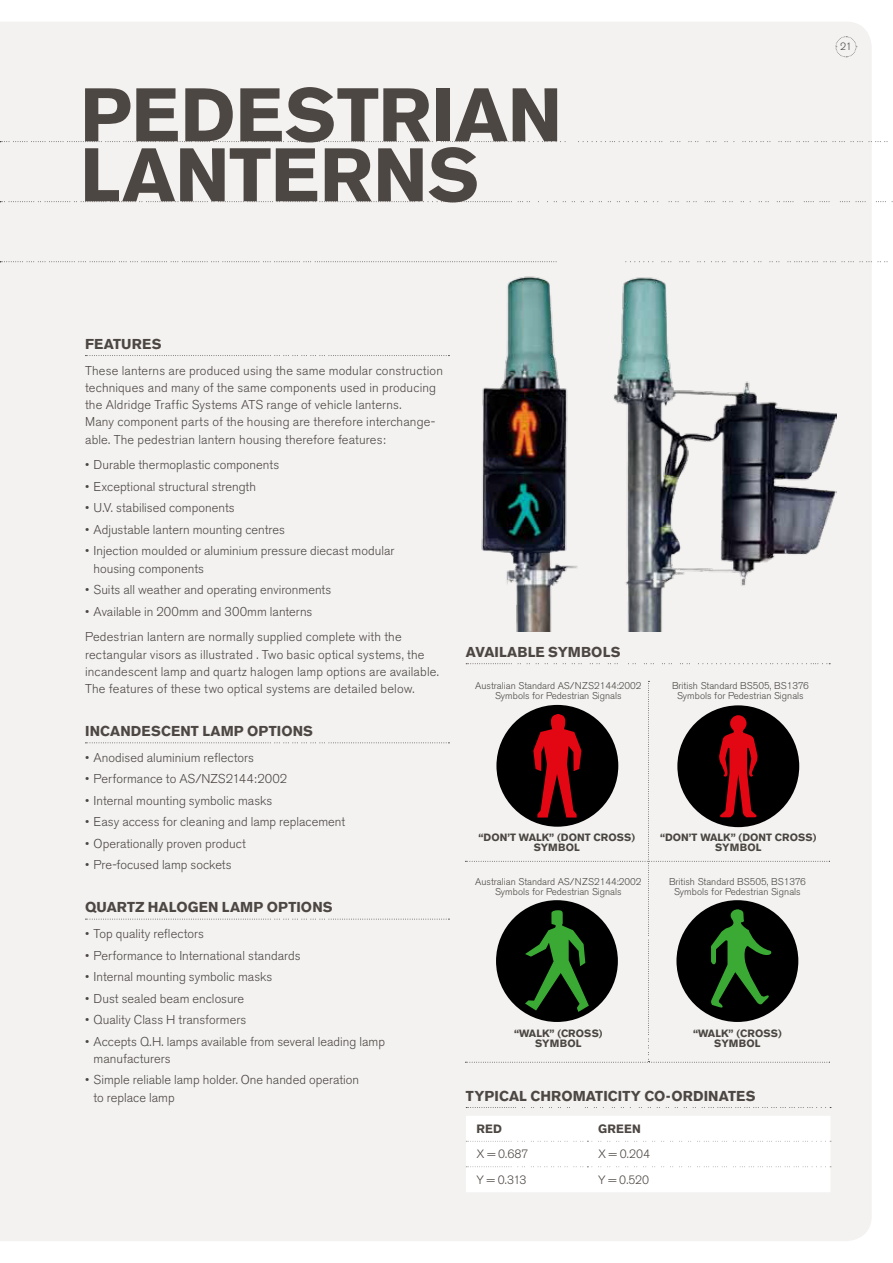
<style>
.page{position:relative;width:893px;height:1263px;background:#fff}
.page>*{position:absolute;margin:0;border:0;box-sizing:border-box;transform-origin:0 0}
.t1{font:700 75px/60px "Akzidenz Grotesk BE";color:#4d4743}
.t2{font:700 14.25px "Akzidenz Grotesk BE";letter-spacing:.01em;color:#4d4743}
.t3{font:300 12.75px/17.2px "Akzidenz Grotesk BE";letter-spacing:.005em;color:#4d4743}
.t4{font:300 12px "Akzidenz Grotesk BE";color:#4d4743}
.t5{font:700 12px "Akzidenz Grotesk BE";letter-spacing:.025em;color:#4d4743}
.t6{font:700 10.5px/10.5px "Akzidenz Grotesk BE";color:#4a4641;text-align:center}
.t7{font:300 10.5px "Akzidenz Grotesk BE";color:#4d4743}
.t8{font:300 9.75px/10.5px "Akzidenz Grotesk BE";color:#4a4641;text-align:center}
</style>
<div class="page">
<div style="left:0;top:22px;width:871px;height:1219px;background:#f3f2f1"></div>
<svg style="left:835px;top:36px;width:22px;height:22px"></svg>
<svg style="left:0;top:201px;width:893px;height:1px"></svg>
<svg style="left:0;top:141px;width:888px;height:1px"></svg>
<svg style="left:0;top:261px;width:888px;height:1px"></svg>
<svg style="left:466px;top:1116px;width:365px;height:76px"></svg>
<svg style="left:466px;top:1107px;width:365px;height:1px"></svg>
<svg style="left:85px;top:355px;width:364px;height:1px"></svg>
<svg style="left:85px;top:742px;width:364px;height:1px"></svg>
<svg style="left:85px;top:919px;width:364px;height:1px"></svg>
<svg style="left:466px;top:663px;width:364px;height:1px"></svg>
<img style="left:472px;top:268px;width:364px;height:363px">
<svg style="left:465px;top:681px;width:365px;height:382px"></svg>
<h1 class="t1" style="left:80px;top:90px;width:484px">PEDESTRIAN<br>LANTERNS</h1>
<p class="t7" style="left:840px;top:42px;width:13px">21</p>
<p class="t2" style="left:85px;top:338px;width:78px">FEATURES</p>
<p class="t3" style="left:85px;top:363px;width:359px">These lanterns are produced using the same modular construction techniques and many of the same components used in producing the Aldridge Traffic Systems ATS range of vehicle lanterns.<br>Many component parts of the housing are therefore interchange&shy;able. The pedestrian lantern housing therefore features:</p>
<p class="t3" style="left:85px;top:457px;width:196px">• Durable thermoplastic components</p>
<p class="t3" style="left:85px;top:479px;width:172px">• Exceptional structural strength</p>
<p class="t3" style="left:85px;top:500px;width:151px">• U.V. stabilised components</p>
<p class="t3" style="left:85px;top:522px;width:201px">• Adjustable lantern mounting centres</p>
<p class="t3" style="left:94px;top:543px;width:302px;text-indent:-9px">• Injection moulded or aluminium pressure diecast modular housing components</p>
<p class="t3" style="left:85px;top:582px;width:248px">• Suits all weather and operating environments</p>
<p class="t3" style="left:85px;top:599px;width:318px;line-height:25.8px">• Available in 200mm and 300mm lanterns<br>Pedestrian lantern are normally supplied complete with the</p>
<p class="t3" style="left:85px;top:647px;width:355px">rectangular visors as illustrated . Two basic optical systems, the incandescent lamp and quartz halogen lamp options are available.<br>The features of these two optical systems are detailed below.</p>
<p class="t2" style="left:85px;top:726px;width:229px">INCANDESCENT LAMP OPTIONS</p>
<p class="t3" style="left:85px;top:750px;width:170px">• Anodised aluminium reflectors</p>
<p class="t3" style="left:85px;top:771px;width:204px">• Performance to AS/NZS2144:2002</p>
<p class="t3" style="left:85px;top:793px;width:189px">• Internal mounting symbolic masks</p>
<p class="t3" style="left:85px;top:814px;width:262px">• Easy access for cleaning and lamp replacement</p>
<p class="t3" style="left:85px;top:836px;width:162px">• Operationally proven product</p>
<p class="t3" style="left:85px;top:857px;width:148px">• Pre-focused lamp sockets</p>
<p class="t2" style="left:85px;top:902px;width:249px">QUARTZ HALOGEN LAMP OPTIONS</p>
<p class="t3" style="left:85px;top:926px;width:120px">• Top quality reflectors</p>
<p class="t3" style="left:85px;top:948px;width:217px">• Performance to International standards</p>
<p class="t3" style="left:85px;top:969px;width:189px">• Internal mounting symbolic masks</p>
<p class="t3" style="left:85px;top:991px;width:161px">• Dust sealed beam enclosure</p>
<p class="t3" style="left:85px;top:1012px;width:163px">• Quality Class H transformers</p>
<p class="t3" style="left:94px;top:1034px;width:293px;text-indent:-8px">• Accepts Q.H. lamps available from several leading lamp manufacturers</p>
<p class="t3" style="left:94px;top:1072px;width:267px;text-indent:-9px">• Simple reliable lamp holder. One handed operation to replace lamp</p>
<p class="t2" style="left:466px;top:646px;width:156px">AVAILABLE SYMBOLS</p>
<p class="t8" style="left:475px;top:681px;width:168px">Australian Standard AS/NZS2144:2002<br>Symbols for Pedestrian Signals</p>
<p class="t8" style="left:672px;top:681px;width:138px">British Standard BS505, BS1376<br>Symbols for Pedestrian Signals</p>
<p class="t6" style="left:478px;top:832px;width:158px">“DON’T WALK” (DONT CROSS)<br>SYMBOL</p>
<p class="t6" style="left:660px;top:832px;width:158px">“DON’T WALK” (DONT CROSS)<br>SYMBOL</p>
<p class="t8" style="left:475px;top:877px;width:168px">Australian Standard AS/NZS2144:2002<br>Symbols for Pedestrian Signals</p>
<p class="t8" style="left:669px;top:877px;width:138px">British Standard BS505, BS1376<br>Symbols for Pedestrian Signals</p>
<p class="t6" style="left:514px;top:1029px;width:90px">“WALK” (CROSS)<br>SYMBOL</p>
<p class="t6" style="left:693px;top:1029px;width:90px">“WALK” (CROSS)<br>SYMBOL</p>
<p class="t2" style="left:466px;top:1090px;width:291px">TYPICAL CHROMATICITY CO-ORDINATES</p>
<p class="t5" style="left:476px;top:1124px;width:27px">RED</p>
<p class="t5" style="left:598px;top:1124px;width:44px">GREEN</p>
<p class="t4" style="left:476px;top:1149px;width:53px">X = 0.687</p>
<p class="t4" style="left:598px;top:1149px;width:54px">X = 0.204</p>
<p class="t4" style="left:476px;top:1175px;width:52px">Y = 0.313</p>
<p class="t4" style="left:598px;top:1175px;width:53px">Y = 0.520</p>
</div>
